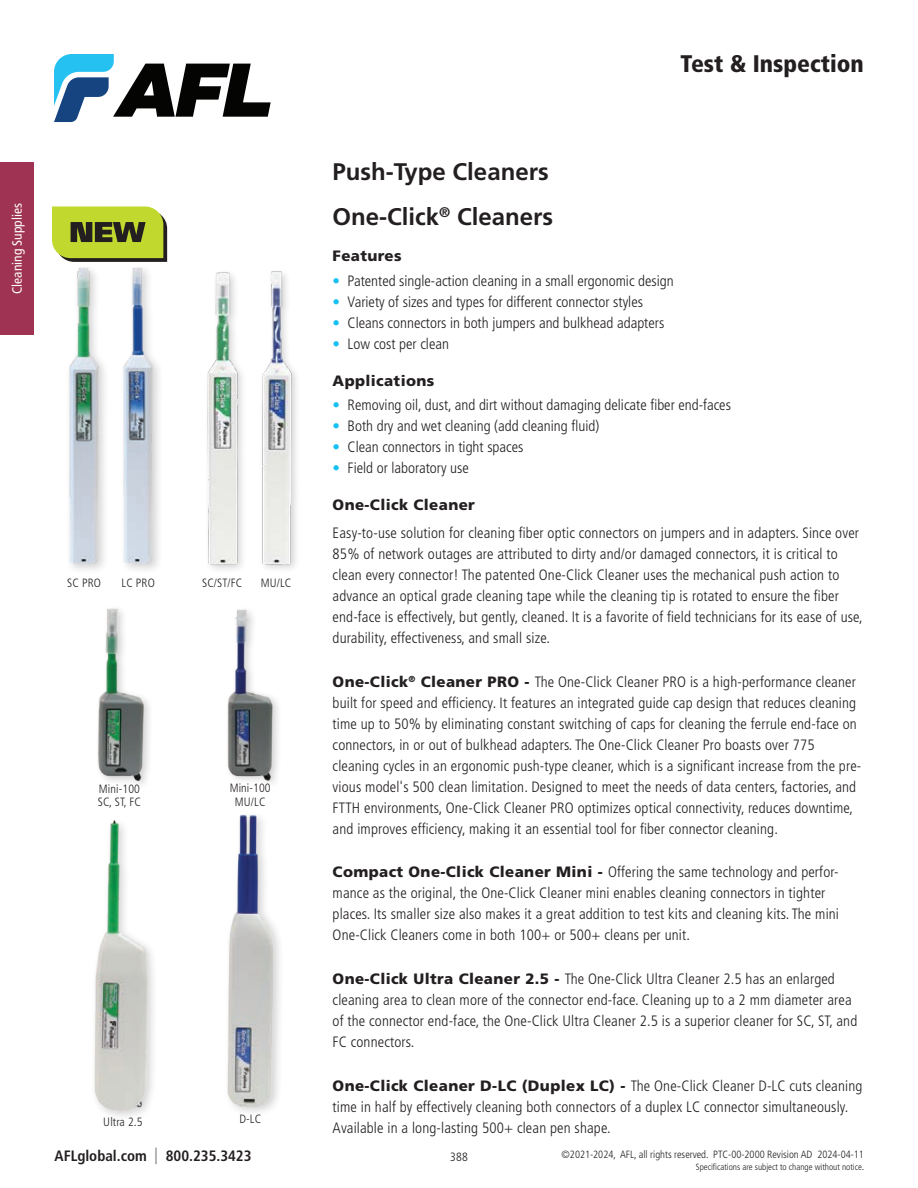
<style>
.page{position:relative;width:918px;height:1188px;background:#fff}
.page>*{position:absolute;margin:0;border:0;box-sizing:border-box;transform-origin:0 0}
.FPP_Product_Title_TOC{font:700 24px "Frutiger LT Std";color:#231f20}
.t1{font:900 condensed 24px "Frutiger LT Std";color:#231f20}
.Subhead{font:300 condensed 15px/21px "Frutiger LT Std";letter-spacing:.01em;color:#231f20}
.Body{font:300 condensed 15px/21px "Frutiger LT Std";letter-spacing:.01em;color:#231f20}
.Subhead-2{font:900 15px "Frutiger LT Std";letter-spacing:.025em;color:#231f20}
.t2{font:700 condensed 15px "Frutiger LT Std";color:#231f20}
.t3{font:condensed 13.5px "Frutiger LT Std";color:#fff}
.t4{font:300 condensed 12px/13.5px "Frutiger LT Std";letter-spacing:.01em;color:#231f20}
.t5{font:300 condensed 10.5px "Frutiger LT Std";color:#231f20}
.t6{font:300 condensed 9px "Frutiger LT Std";color:#231f20}
.s1{font-size:16.5px;color:#939598}
.s2{color:#15c0f2}
.s3{font-weight:900;font-stretch:normal}
.s4{font-size:10.5px}
</style>
<div class="page">
<svg style="left:54px;top:54px;width:217px;height:68px"></svg>
<div style="left:0;top:162px;width:34px;height:173px;background:#9f3353"></div>
<img style="left:262px;top:271px;width:35px;height:298px">
<img style="left:207px;top:272px;width:36px;height:298px">
<div style="left:90px;top:816px;width:68px;height:305px;background:#231f20;opacity:.2"></div>
<img style="left:92px;top:817px;width:58px;height:298px">
<img style="left:98px;top:608px;width:51px;height:176px">
<img style="left:227px;top:609px;width:51px;height:172px">
<div style="left:223px;top:810px;width:62px;height:308px;background:#231f20;opacity:.2"></div>
<img style="left:224px;top:810px;width:52px;height:304px">
<img style="left:69px;top:267px;width:36px;height:303px">
<div style="left:119px;top:263px;width:46px;height:312px;background:#231f20;opacity:.2"></div>
<svg style="left:52px;top:206px;width:115px;height:56px"></svg>
<p class="t3" style="left:9px;top:294px;width:92px;rotate:-90deg">Cleaning Supplies</p>
<p class="t4" style="left:67px;top:576px;width:35px">SC PRO</p>
<p class="t4" style="left:122px;top:576px;width:35px">LC PRO</p>
<p class="t4" style="left:202px;top:576px;width:42px">SC/ST/FC</p>
<p class="t4" style="left:261px;top:576px;width:32px">MU/LC</p>
<p class="t4" style="left:98px;top:782px;width:45px">Mini-100<br>SC, ST, FC</p>
<p class="t4" style="left:230px;top:782px;width:43px;text-align:center">Mini-100<br>MU/LC</p>
<p class="t4" style="left:103px;top:1115px;width:41px">Ultra 2.5</p>
<p class="t4" style="left:239px;top:1112px;width:23px">D-LC</p>
<p class="t2" style="left:55px;top:1147px;width:198px">AFLglobal.com <span class="s1">|</span> 800.235.3423</p>
<h1 class="FPP_Product_Title_TOC" style="left:333px;top:158px;width:218px">Push-Type Cleaners</h1>
<p class="FPP_Product_Title_TOC" style="left:333px;top:203px;width:222px">One-Click<sup>®</sup> Cleaners</p>
<h1 class="t1" style="left:680px;top:49px;width:185px">Test &amp; Inspection</h1>
<p class="Subhead-2" style="left:333px;top:247px;width:71px">Features</p>
<p class="Subhead" style="left:333px;top:270px;width:343px"><span class="s2">•</span> Patented single-action cleaning in a small ergonomic design</p>
<p class="Subhead" style="left:333px;top:291px;width:312px"><span class="s2">•</span> Variety of sizes and types for different connector styles</p>
<p class="Subhead" style="left:333px;top:312px;width:333px"><span class="s2">•</span> Cleans connectors in both jumpers and bulkhead adapters</p>
<p class="Subhead" style="left:333px;top:333px;width:118px"><span class="s2">•</span> Low cost per clean</p>
<p class="Subhead-2" style="left:333px;top:371px;width:103px">Applications</p>
<p class="Subhead" style="left:333px;top:395px;width:400px"><span class="s2">•</span> Removing oil, dust, and dirt without damaging delicate fiber end-faces</p>
<p class="Subhead" style="left:333px;top:416px;width:268px"><span class="s2">•</span> Both dry and wet cleaning (add cleaning fluid)</p>
<p class="Subhead" style="left:333px;top:437px;width:192px"><span class="s2">•</span> Clean connectors in tight spaces</p>
<p class="Subhead" style="left:333px;top:458px;width:138px"><span class="s2">•</span> Field or laboratory use</p>
<p class="Subhead-2" style="left:333px;top:496px;width:144px">One-Click Cleaner</p>
<p class="Body" style="left:333px;top:522px;width:532px">Easy-to-use solution for cleaning fiber optic connectors on jumpers and in adapters. Since over 85% of network outages are attributed to dirty and/or damaged connectors, it is critical to clean every connector! The patented One-Click Cleaner uses the mechanical push action to advance an optical grade cleaning tape while the cleaning tip is rotated to ensure the fiber end-face is effectively, but gently, cleaned. It is a favorite of field technicians for its ease of use, durability, effectiveness, and small size.</p>
<p class="Subhead" style="left:333px;top:671px;width:530px"><span class="s3">One-Click</span><sup>®</sup> <span class="s3">Cleaner PRO -</span> The One-Click Cleaner PRO is a high-performance cleaner built for speed and efficiency. It features an integrated guide cap design that reduces cleaning time up to 50% by eliminating constant switching of caps for cleaning the ferrule end-face on connectors, in or out of bulkhead adapters. The One-Click Cleaner Pro boasts over 775 cleaning cycles in an ergonomic push-type cleaner, which is a significant increase from the pre&shy;vious model's 500 clean limitation. Designed to meet the needs of data centers, factories, and FTTH environments, One-Click Cleaner PRO optimizes optical connectivity, reduces downtime, and improves efficiency, making it an essential tool for fiber connector cleaning.</p>
<p class="Subhead" style="left:333px;top:862px;width:508px"><span class="s3">Compact One-Click Cleaner Mini -</span> Offering the same technology and perfor&shy;mance as the original, the One-Click Cleaner mini enables cleaning connectors in tighter places. Its smaller size also makes it a great addition to test kits and cleaning kits. The mini One-Click Cleaners come in both 100+ or 500+ cleans per unit.</p>
<p class="Subhead" style="left:333px;top:968px;width:526px"><span class="s3">One-Click Ultra Cleaner 2.5 -</span> The One-Click Ultra Cleaner 2.5 has an enlarged cleaning area to clean more of the connector end-face. Cleaning up to a 2 mm diameter area of the connector end-face, the One-Click Ultra Cleaner 2.5 is a superior cleaner for SC, ST, and FC connectors.</p>
<p class="Subhead" style="left:333px;top:1075px;width:531px"><span class="s3">One-Click Cleaner D-LC (Duplex LC) -</span> The One-Click Cleaner D-LC cuts cleaning time in half by effectively cleaning both connectors of a duplex LC connector simultaneously.<br>Available in a long-lasting 500+ clean pen shape.</p>
<p class="t4" style="left:450px;top:1150px;width:19px">388</p>
<p class="t5" style="left:562px;top:1148px;width:304px">©2021-2024, AFL, all rights reserved. PTC-00-2000 Revision AD 2024-04-11</p>
<p class="t6" style="left:696px;top:1162px;width:170px">Specifications are subject to change without notice<span class="s4">.</span></p>
</div>
